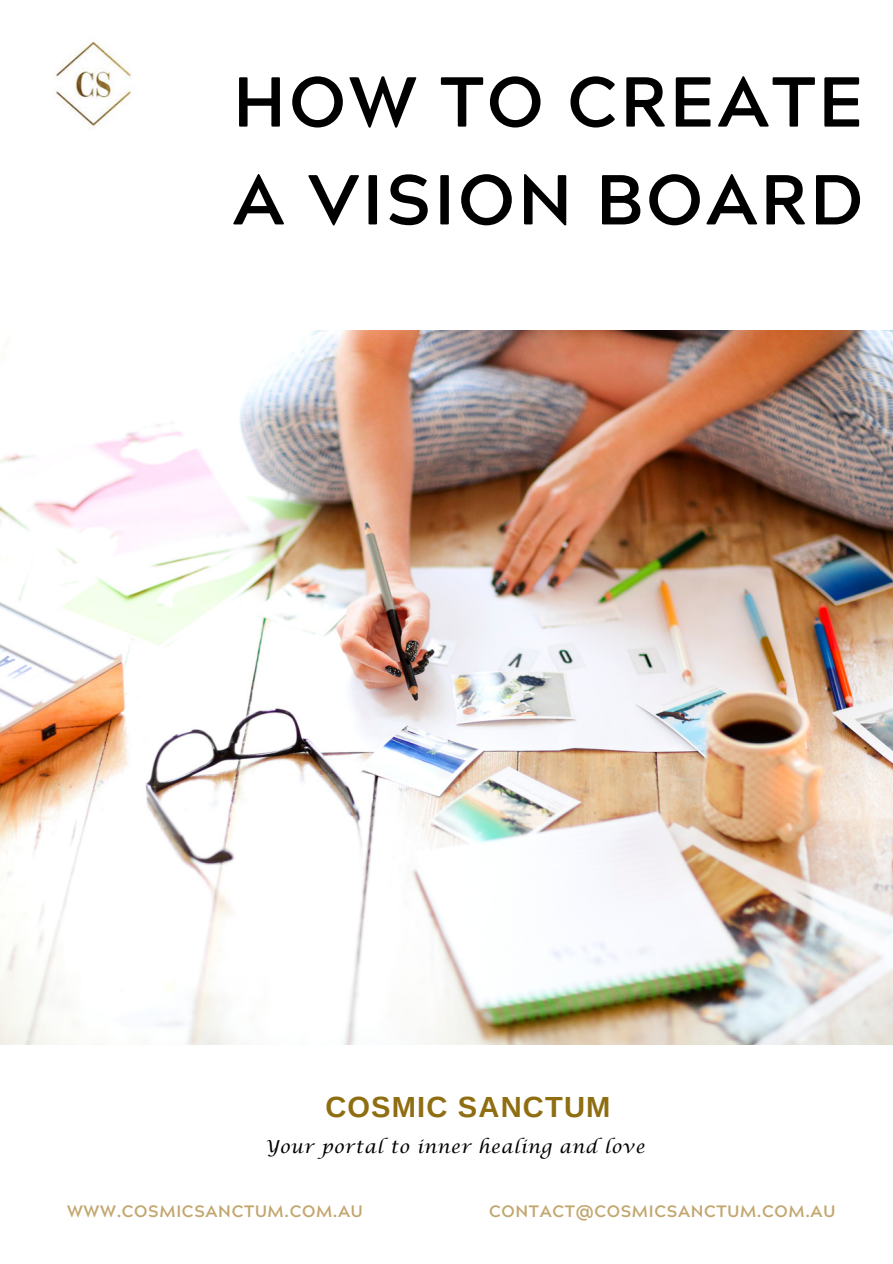
<style>
.page{position:relative;width:893px;height:1264px;background:#fff}
.page>*{position:absolute;margin:0;border:0;box-sizing:border-box;transform-origin:0 0}
.t1{font:700 70.5px/97.8px "Acherus Grotesque";letter-spacing:.04em;color:#000}
.t2{font:700 29.1px "Arimo";letter-spacing:.04em;color:#8f6e12}
.t3{font:17.7px "Lucida Calligraphy";letter-spacing:.04em;color:#000}
.t4{font:700 16.5px "Acherus Grotesque";letter-spacing:.04em;color:#c2a66e}
</style>
<div class="page">
<img style="left:0;top:330px;width:892px;height:714px">
<img style="left:55px;top:41px;width:77px;height:86px">
<p class="t1" style="left:233px;top:63px;width:632px">HOW TO CREATE<br>A VISION BOARD</p>
<p class="t2" style="left:325px;top:1090px;width:286px">COSMIC SANCTUM</p>
<p class="t3" style="left:264px;top:1136px;width:382px">Your portal to inner healing and love</p>
<p class="t4" style="left:67px;top:1204px;width:297px">WWW.COSMICSANCTUM.COM.AU</p>
<p class="t4" style="left:489px;top:1204px;width:347px">CONTACT@COSMICSANCTUM.COM.AU</p>
</div>
